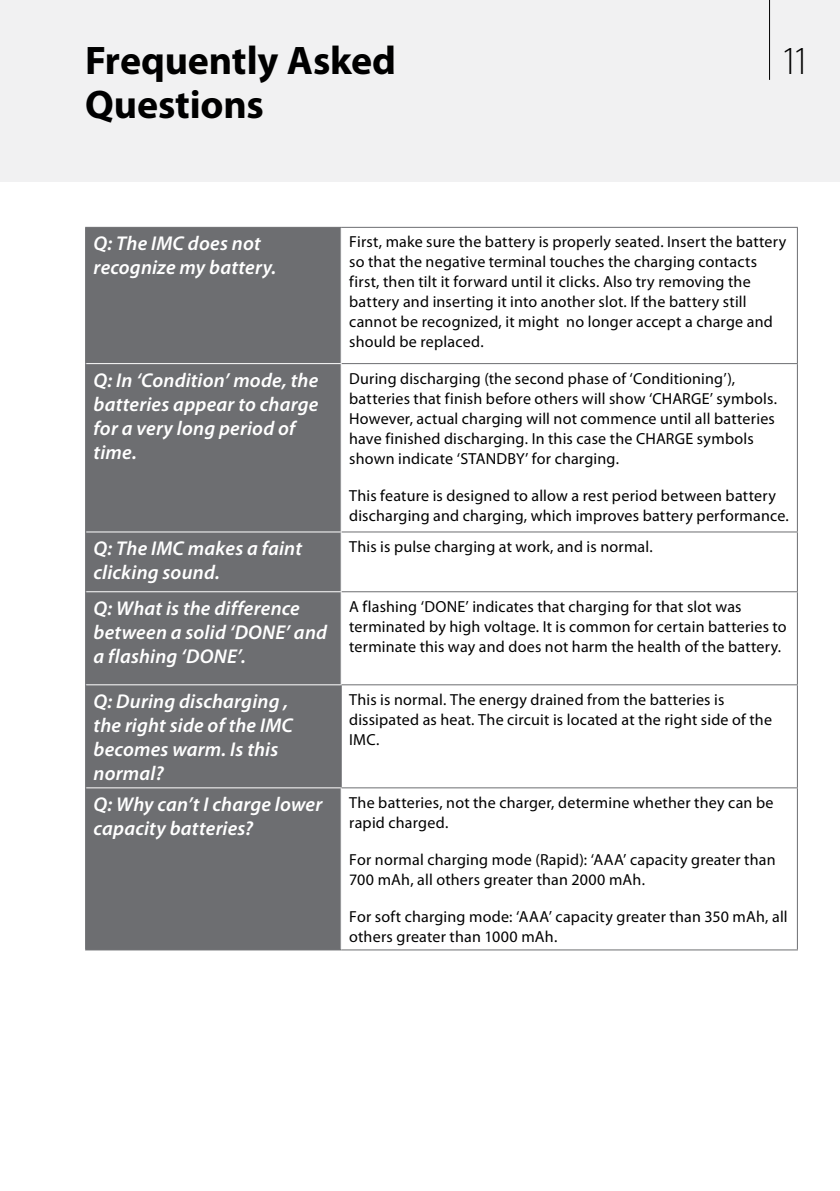
<style>
.page{position:relative;width:840px;height:1191px;background:#fff}
.page>*{position:absolute;margin:0;border:0;box-sizing:border-box;transform-origin:0 0}
.t1{font:700 40px "Myriad Pro";letter-spacing:-.005em;color:#000}
.t2{font:300 condensed 40px "Myriad Pro";color:#000}
.t3{font:italic 600 20px/24px "Myriad Pro";letter-spacing:.01em;color:#fff}
.t4{font:16px/20px "Myriad Pro";letter-spacing:.01em;color:#000}
</style>
<div class="page">
<div style="left:0;top:0;width:839px;height:182px;background:#f1f1f2"></div>
<hr style="left:768px;top:0;width:1px;height:80px;background:#000">
<div style="left:86px;top:228px;width:254px;height:721px;background:#6d6e71"></div>
<hr style="left:86px;top:363px;width:255px;height:1px;background:#fff">
<hr style="left:86px;top:531px;width:255px;height:1px;background:#fff">
<hr style="left:86px;top:591px;width:255px;height:1px;background:#fff">
<hr style="left:85px;top:227px;width:256px;height:1px;background:#6d6e71">
<hr style="left:85px;top:228px;width:1px;height:135px;background:#6d6e71">
<hr style="left:85px;top:363px;width:1px;height:169px;background:#6d6e71">
<hr style="left:85px;top:532px;width:1px;height:60px;background:#6d6e71">
<hr style="left:85px;top:592px;width:1px;height:93px;background:#6d6e71">
<hr style="left:341px;top:227px;width:456px;height:1px;background:#6d6e71">
<hr style="left:796px;top:228px;width:1px;height:135px;background:#6d6e71">
<hr style="left:341px;top:363px;width:456px;height:1px;background:#6d6e71">
<hr style="left:796px;top:364px;width:1px;height:167px;background:#6d6e71">
<hr style="left:341px;top:531px;width:456px;height:1px;background:#6d6e71">
<hr style="left:796px;top:532px;width:1px;height:59px;background:#6d6e71">
<hr style="left:341px;top:591px;width:456px;height:1px;background:#6d6e71">
<hr style="left:796px;top:592px;width:1px;height:92px;background:#6d6e71">
<hr style="left:340px;top:684px;width:457px;height:1px;background:#6d6e71">
<hr style="left:796px;top:685px;width:1px;height:102px;background:#6d6e71">
<hr style="left:340px;top:787px;width:457px;height:1px;background:#6d6e71">
<hr style="left:796px;top:788px;width:1px;height:161px;background:#6d6e71">
<hr style="left:341px;top:949px;width:456px;height:1px;background:#6d6e71">
<hr style="left:86px;top:787px;width:255px;height:1px;background:#fff">
<hr style="left:86px;top:684px;width:255px;height:1px;background:#fff">
<hr style="left:85px;top:685px;width:1px;height:103px;background:#6d6e71">
<hr style="left:340px;top:685px;width:1px;height:102px;background:#6d6e71">
<hr style="left:85px;top:788px;width:1px;height:161px;background:#6d6e71">
<hr style="left:85px;top:949px;width:256px;height:1px;background:#6d6e71">
<h1 class="t1" style="left:85px;top:34px;width:312px">Frequently Asked</h1>
<h1 class="t2" style="left:781px;top:39px;width:28px">11</h1>
<h1 class="t1" style="left:85px;top:78px;width:180px">Questions</h1>
<p class="t3" style="left:94px;top:231px;width:184px">Q: The IMC does not recognize my battery.</p>
<p class="t4" style="left:349px;top:232px;width:438px">First, make sure the battery is properly seated. Insert the battery so that the negative terminal touches the charging contacts first, then tilt it forward until it clicks. Also try removing the battery and inserting it into another slot. If the battery still cannot be recognized, it might no longer accept a charge and should be replaced.</p>
<p class="t3" style="left:94px;top:367px;width:226px">Q: In ‘Condition’ mode, the batteries appear to charge for a very long period of time.</p>
<p class="t4" style="left:349px;top:368px;width:429px">During discharging (the second phase of ‘Conditioning’), batteries that finish before others will show ‘CHARGE’ symbols.<br>However, actual charging will not commence until all batteries have finished discharging. In this case the CHARGE symbols shown indicate ‘STANDBY’ for charging.</p>
<p class="t4" style="left:349px;top:485px;width:441px">This feature is designed to allow a rest period between battery discharging and charging, which improves battery performance.</p>
<p class="t3" style="left:94px;top:536px;width:210px">Q: The IMC makes a faint clicking sound.</p>
<p class="t4" style="left:349px;top:536px;width:305px">This is pulse charging at work, and is normal.</p>
<p class="t3" style="left:94px;top:595px;width:235px">Q: What is the difference between a solid ‘DONE’ and a flashing ‘DONE’.</p>
<p class="t4" style="left:349px;top:596px;width:439px">A flashing ‘DONE’ indicates that charging for that slot was terminated by high voltage. It is common for certain batteries to terminate this way and does not harm the health of the battery.</p>
<p class="t3" style="left:94px;top:688px;width:201px">Q: During discharging , the right side of the IMC becomes warm. Is this normal?</p>
<p class="t4" style="left:349px;top:689px;width:424px">This is normal. The energy drained from the batteries is dissipated as heat. The circuit is located at the right side of the<br>IMC.</p>
<p class="t3" style="left:94px;top:791px;width:230px">Q: Why can’t I charge lower capacity batteries?</p>
<p class="t4" style="left:349px;top:792px;width:425px">The batteries, not the charger, determine whether they can be rapid charged.</p>
<p class="t4" style="left:349px;top:849px;width:427px">For normal charging mode (Rapid): ‘AAA’ capacity greater than<br>700 mAh, all others greater than 2000 mAh.</p>
<p class="t4" style="left:349px;top:906px;width:440px">For soft charging mode: ‘AAA’ capacity greater than 350 mAh, all others greater than 1000 mAh.</p>
</div>
